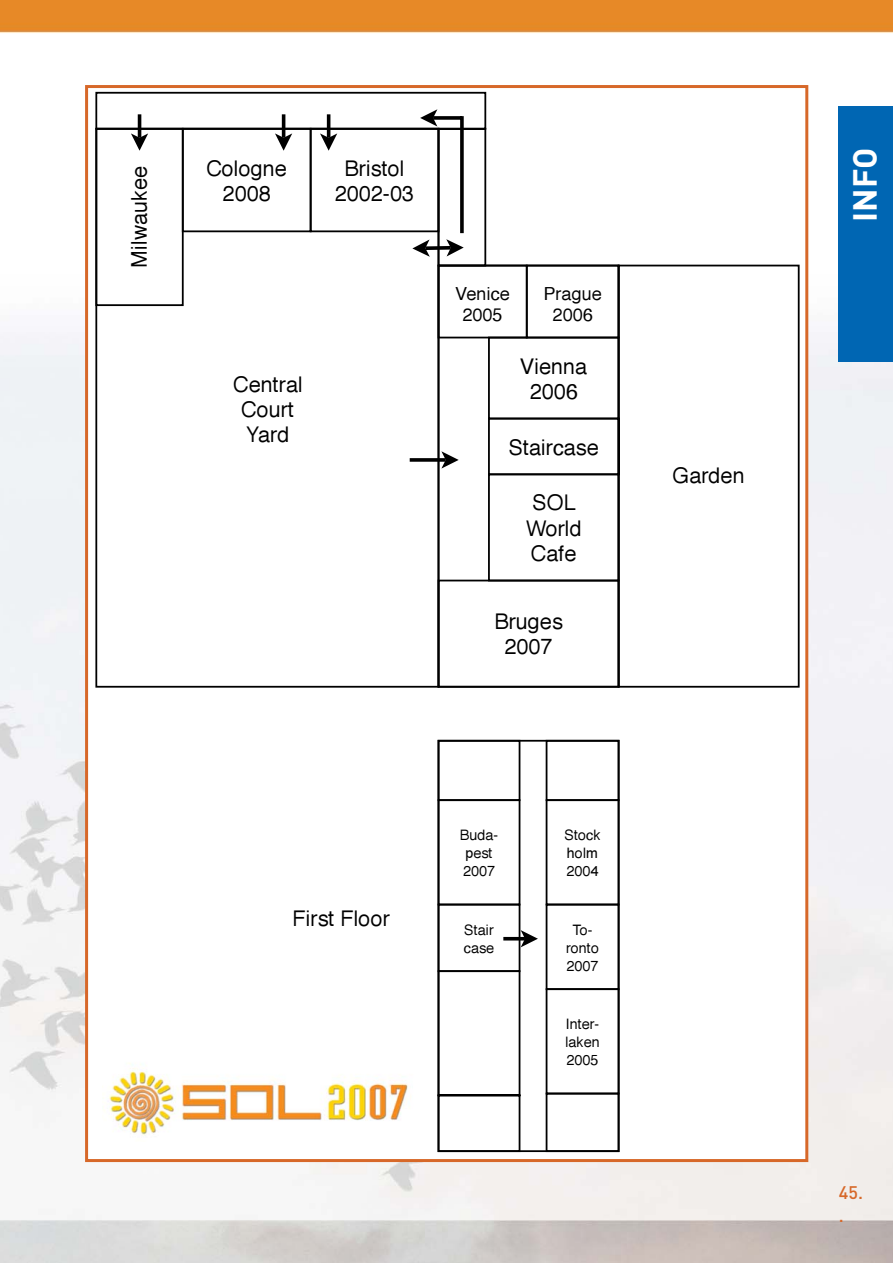
<style>
.page{position:relative;width:893px;height:1263px;background:#fff}
.page>*{position:absolute;margin:0;border:0;box-sizing:border-box;transform-origin:0 0}
.t1{font:700 33px "DIN";color:#fff}
.t2{font:21.6px/25.2px "Helvetica+T42+UJQVER";color:#000;text-align:center}
.t3{font:18px/21.6px "Helvetica+T42+UJQVER";color:#000;text-align:center}
.t4{font:500 18px/22.6px "DIN";color:#d76829}
.t5{font:14.4px/18px "Helvetica+T42+UJQVER";color:#000}
</style>
<div class="page">
<img style="left:0;top:0;width:892px;height:1263px">
<div style="left:838px;top:106px;width:54px;height:255px;background:#0066b3"></div>
<div style="left:88px;top:88px;width:717px;height:1071px;background:#fff"></div>
<div style="left:95px;top:128px;width:89px;height:178px;border:2px solid #000"></div>
<svg style="left:409px;top:458px;width:27px;height:4px"></svg>
<svg style="left:436px;top:264px;width:364px;height:424px"></svg>
<svg style="left:437px;top:739px;width:183px;height:414px"></svg>
<svg style="left:95px;top:91px;width:392px;height:176px"></svg>
<svg style="left:503px;top:937px;width:17px;height:4px"></svg>
<svg style="left:520px;top:930px;width:18px;height:17px"></svg>
<img style="left:109px;top:1063px;width:302px;height:73px">
<p class="t2" style="left:128px;top:268px;width:104px;rotate:-90deg">Milwaukee</p>
<p class="t2" style="left:206px;top:157px;width:82px">Cologne<br>2008</p>
<p class="t2" style="left:335px;top:157px;width:81px">Bristol<br>2002-03</p>
<p class="t2" style="left:233px;top:373px;width:71px">Central<br>Court<br>Yard</p>
<p class="t3" style="left:455px;top:284px;width:56px">Venice<br>2005</p>
<p class="t3" style="left:543px;top:284px;width:60px">Prague<br>2006</p>
<p class="t2" style="left:520px;top:355px;width:68px">Vienna<br>2006</p>
<p class="t2" style="left:508px;top:436px;width:92px">Staircase</p>
<p class="t2" style="left:525px;top:492px;width:58px">SOL<br>World<br>Cafe</p>
<p class="t2" style="left:494px;top:611px;width:70px">Bruges<br>2007</p>
<p class="t2" style="left:292px;top:908px;width:99px">First Floor</p>
<p class="t5" style="left:460px;top:827px;width:40px">Buda&shy;pest<br>2007</p>
<p class="t5" style="left:564px;top:827px;width:38px">Stock holm<br>2004</p>
<p class="t5" style="left:464px;top:922px;width:32px">Stair case</p>
<p class="t5" style="left:566px;top:922px;width:34px;text-align:center">To&shy;ronto<br>2007</p>
<p class="t5" style="left:565px;top:1016px;width:36px;text-align:justify">Inter&shy;laken 2005</p>
<p class="t2" style="left:672px;top:465px;width:74px">Garden</p>
<h1 class="t1" style="left:853px;top:222px;width:75px;rotate:-90deg">INFO</h1>
<p class="t4" style="left:838px;top:1183px;width:26px">45. .</p>
</div>
